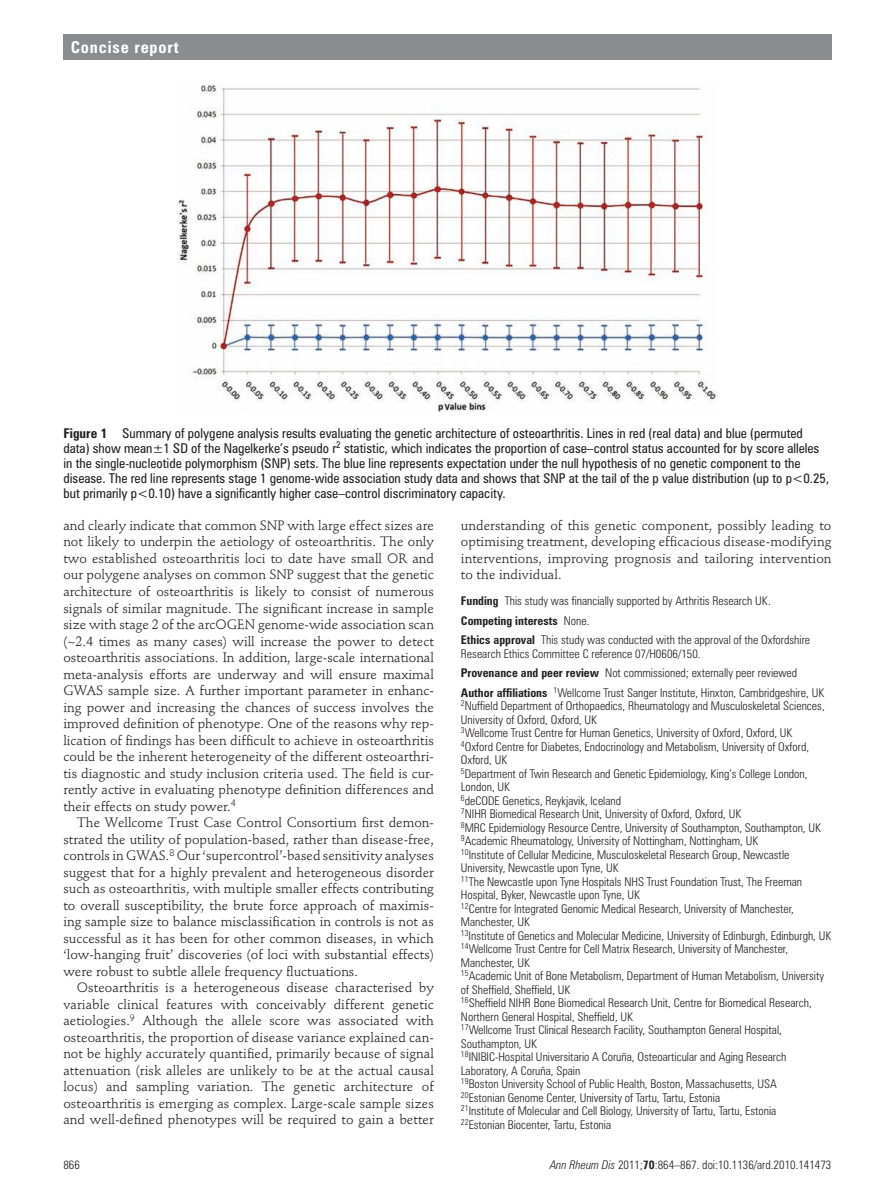
<style>
.page{position:relative;width:893px;height:1191px;background:#fff}
.page>*{position:absolute;margin:0;border:0;box-sizing:border-box;transform-origin:0 0}
.t1{font:700 condensed 16.5px "Zurich BT";letter-spacing:.05em;color:#fff}
.t2{font:13.5px/16.5px "Stempel Schneidler Std";color:#231f20;text-align:justify}
.t3{font:condensed 13.5px/15px "Zurich BT";color:#231f20}
.t4{font:300 condensed 12px/13.5px "Zurich BT";color:#231f20}
.s1{font-weight:700}
.s2{font-style:italic}
</style>
<div class="page">
<div style="left:63px;top:35px;width:768px;height:25px;background:#8a8c8f"></div>
<img style="left:177px;top:85px;width:540px;height:326px">
<p class="t1" style="left:71px;top:41px;width:109px">Concise report</p>
<p class="t3" style="left:63px;top:426px;width:767px"><span class="s1">Figure 1</span> Summary of polygene analysis results evaluating the genetic architecture of osteoarthritis. Lines in red (real data) and blue (permuted data) show mean±1 SD of the Nagelkerke’s pseudo r <sup>2</sup> statistic, which indicates the proportion of case–control status accounted for by score alleles in the single-nucleotide polymorphism (SNP) sets. The blue line represents expectation under the null hypothesis of no genetic component to the disease. The red line represents stage 1 genome-wide association study data and shows that SNP at the tail of the p value distribution (up to p&lt;0.25, but primarily p&lt;0.10) have a significantly higher case–control discriminatory capacity.</p>
<p class="t2" style="left:63px;top:518px;width:372px">and clearly indicate that common SNP with large effect sizes are</p>
<p class="t2" style="left:63px;top:535px;width:372px">not likely to underpin the aetiology of osteoarthritis. The only</p>
<p class="t2" style="left:63px;top:551px;width:372px">two established osteoarthritis loci to date have small OR and</p>
<p class="t2" style="left:63px;top:568px;width:372px">our polygene analyses on common SNP suggest that the genetic</p>
<p class="t2" style="left:63px;top:584px;width:372px">architecture of osteoarthritis is likely to consist of numerous</p>
<p class="t2" style="left:63px;top:601px;width:372px">signals of similar magnitude. The significant increase in sample</p>
<p class="t2" style="left:63px;top:617px;width:372px">size with stage 2 of the arcOGEN genome-wide association scan</p>
<p class="t2" style="left:63px;top:634px;width:372px">(~2.4 times as many cases) will increase the power to detect</p>
<p class="t2" style="left:63px;top:650px;width:372px">osteoarthritis associations. In addition, large-scale international</p>
<p class="t2" style="left:63px;top:667px;width:372px">meta-analysis efforts are underway and will ensure maximal</p>
<p class="t2" style="left:63px;top:683px;width:372px">GWAS sample size. A further important parameter in enhanc-</p>
<p class="t2" style="left:63px;top:700px;width:372px">ing power and increasing the chances of success involves the</p>
<p class="t2" style="left:63px;top:716px;width:372px">improved definition of phenotype. One of the reasons why rep-</p>
<p class="t2" style="left:63px;top:733px;width:372px">lication of findings has been difficult to achieve in osteoarthritis</p>
<p class="t2" style="left:63px;top:749px;width:372px">could be the inherent heterogeneity of the different osteoarthri-</p>
<p class="t2" style="left:63px;top:766px;width:372px">tis diagnostic and study inclusion criteria used. The field is cur-</p>
<p class="t2" style="left:63px;top:782px;width:372px">rently active in evaluating phenotype definition differences and</p>
<p class="t2" style="left:63px;top:799px;width:174px">their effects on study power. <sup>4</sup></p>
<p class="t2" style="left:77px;top:815px;width:358px">The Wellcome Trust Case Control Consortium first demon-</p>
<p class="t2" style="left:63px;top:832px;width:372px">strated the utility of population-based, rather than disease-free,</p>
<p class="t2" style="left:63px;top:848px;width:372px">controls in GWAS. <sup>8</sup> Our ‘supercontrol’-based sensitivity analyses</p>
<p class="t2" style="left:63px;top:865px;width:372px">suggest that for a highly prevalent and heterogeneous disorder</p>
<p class="t2" style="left:63px;top:881px;width:372px">such as osteoarthritis, with multiple smaller effects contributing</p>
<p class="t2" style="left:63px;top:898px;width:372px">to overall susceptibility, the brute force approach of maximis-</p>
<p class="t2" style="left:63px;top:914px;width:372px">ing sample size to balance misclassification in controls is not as</p>
<p class="t2" style="left:63px;top:931px;width:372px">successful as it has been for other common diseases, in which</p>
<p class="t2" style="left:63px;top:947px;width:372px">‘low-hanging fruit’ discoveries (of loci with substantial effects)</p>
<p class="t2" style="left:63px;top:964px;width:296px">were robust to subtle allele frequency fluctuations.</p>
<p class="t2" style="left:77px;top:980px;width:358px">Osteoarthritis is a heterogeneous disease characterised by</p>
<p class="t2" style="left:63px;top:997px;width:372px">variable clinical features with conceivably different genetic</p>
<p class="t2" style="left:63px;top:1013px;width:372px">aetiologies. <sup>9</sup> Although the allele score was associated with</p>
<p class="t2" style="left:63px;top:1030px;width:372px">osteoarthritis, the proportion of disease variance explained can-</p>
<p class="t2" style="left:63px;top:1046px;width:372px">not be highly accurately quantified, primarily because of signal</p>
<p class="t2" style="left:63px;top:1063px;width:372px">attenuation (risk alleles are unlikely to be at the actual causal</p>
<p class="t2" style="left:63px;top:1079px;width:372px">locus) and sampling variation. The genetic architecture of</p>
<p class="t2" style="left:63px;top:1096px;width:372px">osteoarthritis is emerging as complex. Large-scale sample sizes</p>
<p class="t2" style="left:63px;top:1112px;width:372px">and well-defined phenotypes will be required to gain a better</p>
<p class="t2" style="left:461px;top:518px;width:372px">understanding of this genetic component, possibly leading to optimising treatment, developing efficacious disease-modifying interventions, improving prognosis and tailoring intervention to the individual.</p>
<p class="t4" style="left:461px;top:592px;width:351px;line-height:19.5px"><span class="s1">Funding</span> This study was financially supported by Arthritis Research UK.<br><span class="s1">Competing interests</span> None.<br><span class="s1">Ethics approval</span> This study was conducted with the approval of the Oxfordshire</p>
<p class="t4" style="left:461px;top:644px;width:365px;line-height:19.5px">Research Ethics Committee C reference 07/H0606/150.<br><span class="s1">Provenance and peer review</span> Not commissioned; externally peer reviewed<br><span class="s1">Author affiliations</span> <sup>1</sup> Wellcome Trust Sanger Institute, Hinxton, Cambridgeshire, UK</p>
<p class="t4" style="left:461px;top:700px;width:372px"><sup>2</sup> Nuffield Department of Orthopaedics, Rheumatology and Musculoskeletal Sciences, University of Oxford, Oxford, UK<br><sup>3</sup> Wellcome Trust Centre for Human Genetics, University of Oxford, Oxford, UK<br><sup>4</sup> Oxford Centre for Diabetes, Endocrinology and Metabolism, University of Oxford, Oxford, UK<br><sup>5</sup> Department of Twin Research and Genetic Epidemiology, King’s College London, London, UK<br><sup>6</sup> deCODE Genetics, Reykjavik, Iceland<br><sup>7</sup> NIHR Biomedical Research Unit, University of Oxford, Oxford, UK<br><sup>8</sup> MRC Epidemiology Resource Centre, University of Southampton, Southampton, UK<br><sup>9</sup> Academic Rheumatology, University of Nottingham, Nottingham, UK<br><sup>10</sup> Institute of Cellular Medicine, Musculoskeletal Research Group, Newcastle University, Newcastle upon Tyne, UK<br><sup>11</sup> The Newcastle upon Tyne Hospitals NHS Trust Foundation Trust, The Freeman Hospital, Byker, Newcastle upon Tyne, UK<br><sup>12</sup> Centre for Integrated Genomic Medical Research, University of Manchester, Manchester, UK<br><sup>13</sup> Institute of Genetics and Molecular Medicine, University of Edinburgh, Edinburgh, UK <sup>14</sup> Wellcome Trust Centre for Cell Matrix Research, University of Manchester, Manchester, UK<br><sup>15</sup> Academic Unit of Bone Metabolism, Department of Human Metabolism, University of Sheffield, Sheffield, UK<br><sup>16</sup> Sheffield NIHR Bone Biomedical Research Unit, Centre for Biomedical Research, Northern General Hospital, Sheffield, UK<br><sup>17</sup> Wellcome Trust Clinical Research Facility, Southampton General Hospital, Southampton, UK<br><sup>18</sup> INIBIC-Hospital Universitario A Coruña, Osteoarticular and Aging Research Laboratory, A Coruña, Spain<br><sup>19</sup> Boston University School of Public Health, Boston, Massachusetts, USA<br><sup>20</sup> Estonian Genome Center, University of Tartu, Tartu, Estonia<br><sup>21</sup> Institute of Molecular and Cell Biology, University of Tartu, Tartu, Estonia<br><sup>22</sup> Estonian Biocenter, Tartu, Estonia</p>
<p class="t4" style="left:63px;top:1158px;width:18px">866</p>
<p class="t4" style="left:550px;top:1158px;width:283px"><span class="s2">Ann Rheum Dis</span> 2011;<span class="s1">70</span>:864–867. doi:10.1136/ard.2010.141473</p>
</div>
